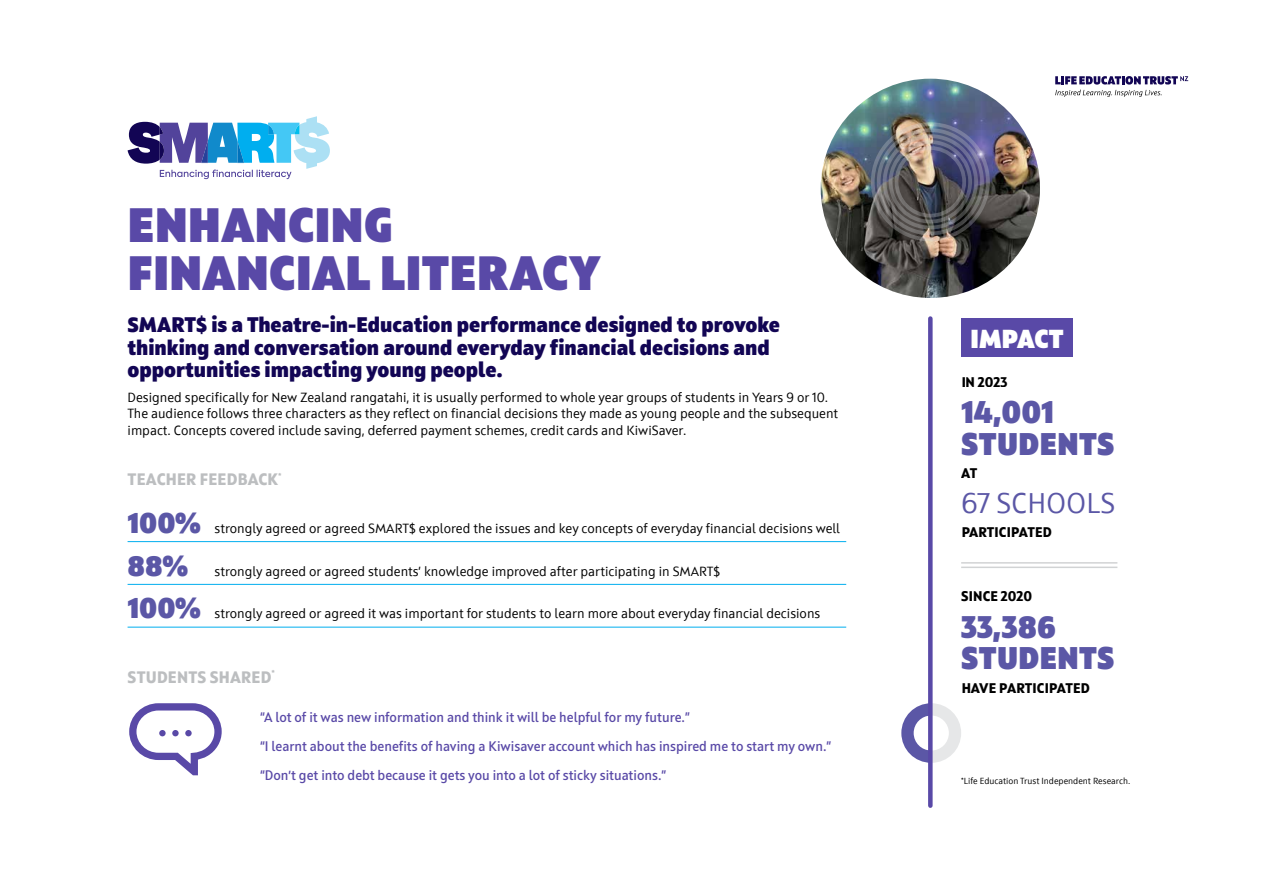
<style>
.page{position:relative;width:1263px;height:893px;background:#fff}
.page>*{position:absolute;margin:0;border:0;box-sizing:border-box;transform-origin:0 0}
.t1{font:900 48px/48px "Squad";letter-spacing:.01em;color:#5949a7}
.t2{font:900 31.2px/31.2px "Squad";letter-spacing:.01em;color:#5b57a6}
.t3{font:28.95px "Squad";letter-spacing:.01em;color:#5b57a6}
.t4{font:900 25.95px "Squad";letter-spacing:.01em;color:#fff}
.t5{font:800 21px/22.5px "Squad";color:#120554}
.t6{font:800 16.5px "Squad";letter-spacing:.01em;color:#bcbec0}
.t7{font:800 13.95px "Squad";letter-spacing:.01em;color:#000}
.t8{font:13.5px/16.2px "Squad";color:#000}
.t9{font:600 13.5px/29px "Squad";color:#5949a7}
.t10{font:9px "Squad";color:#000}
.s1{font-weight:900;font-size:28.5px;color:#5b57a6}
</style>
<div class="page">
<svg style="left:901px;top:703px;width:60px;height:60px"></svg>
<svg style="left:128px;top:116px;width:202px;height:63px"></svg>
<div style="left:961px;top:318px;width:112px;height:39px;background:#5949a7"></div>
<svg style="left:928px;top:319px;width:4px;height:487px;background:#5d4da9"></svg>
<hr style="left:961px;top:562px;width:156px;height:2px;background:#d1d3d4">
<hr style="left:961px;top:567px;width:156px;height:1px;background:#d1d3d4">
<hr style="left:128px;top:541px;width:718px;height:1px;background:#00aeef">
<hr style="left:128px;top:584px;width:718px;height:1px;background:#00aeef">
<hr style="left:128px;top:627px;width:718px;height:1px;background:#00aeef">
<svg style="left:129px;top:703px;width:93px;height:73px"></svg>
<div style="left:185px;top:730px;width:7px;height:6px;background:#5949a7;border-radius:50%"></div>
<div style="left:172px;top:730px;width:7px;height:6px;background:#5949a7;border-radius:50%"></div>
<div style="left:159px;top:730px;width:7px;height:6px;background:#5949a7;border-radius:50%"></div>
<img style="left:821px;top:79px;width:219px;height:219px;border-radius:110px">
<img style="left:869px;top:121px;width:122px;height:122px">
<svg style="left:1055px;top:76px;width:133px;height:21px"></svg>
<h1 class="t1" style="left:128px;top:201px;width:474px">ENHANCING<br>FINANCIAL LITERACY</h1>
<h3 class="t5" style="left:128px;top:314px;width:654px">SMART$ is a Theatre-in-Education performance designed to provoke thinking and conversation around everyday financial decisions and opportunities impacting young people.</h3>
<p class="t8" style="left:128px;top:389px;width:712px">Designed specifically for New Zealand rangatahi, it is usually performed to whole year groups of students in Years 9 or 10.<br>The audience follows three characters as they reflect on financial decisions they made as young people and the subsequent impact. Concepts covered include saving, deferred payment schemes, credit cards and KiwiSaver.</p>
<h2 class="t2" style="left:961px;top:397px;width:155px">14,001<br>STUDENTS</h2>
<h3 class="t4" style="left:970px;top:321px;width:95px">IMPACT</h3>
<p class="t7" style="left:961px;top:373px;width:48px">IN 2023</p>
<p class="t6" style="left:128px;top:469px;width:156px">TEACHER FEEDBACK<sup>*</sup></p>
<p class="t8" style="left:128px;top:520px;width:714px"><span class="s1">100%</span> strongly agreed or agreed SMART$ explored the issues and key concepts of everyday financial decisions well</p>
<p class="t8" style="left:128px;top:563px;width:594px"><span class="s1">88%</span> strongly agreed or agreed students’ knowledge improved after participating in SMART$</p>
<p class="t8" style="left:128px;top:606px;width:694px"><span class="s1">100%</span> strongly agreed or agreed it was important for students to learn more about everyday financial decisions</p>
<p class="t6" style="left:128px;top:666px;width:149px">STUDENTS SHARED<sup>*</sup></p>
<p class="t9" style="left:260px;top:703px;width:573px">“A lot of it was new information and think it will be helpful for my future.”<br>“I learnt about the benefits of having a Kiwisaver account which has inspired me to start my own.” “Don’t get into debt because it gets you into a lot of sticky situations.”</p>
<p class="t7" style="left:961px;top:464px;width:18px">AT</p>
<h3 class="t3" style="left:961px;top:486px;width:156px">67 SCHOOLS</h3>
<p class="t7" style="left:961px;top:523px;width:92px">PARTICIPATED</p>
<p class="t7" style="left:961px;top:587px;width:73px">SINCE 2020</p>
<h2 class="t2" style="left:961px;top:611px;width:155px">33,386<br>STUDENTS</h2>
<p class="t7" style="left:961px;top:679px;width:130px">HAVE PARTICIPATED</p>
<p class="t10" style="left:961px;top:775px;width:171px">*Life Education Trust Independent Research.</p>
</div>
